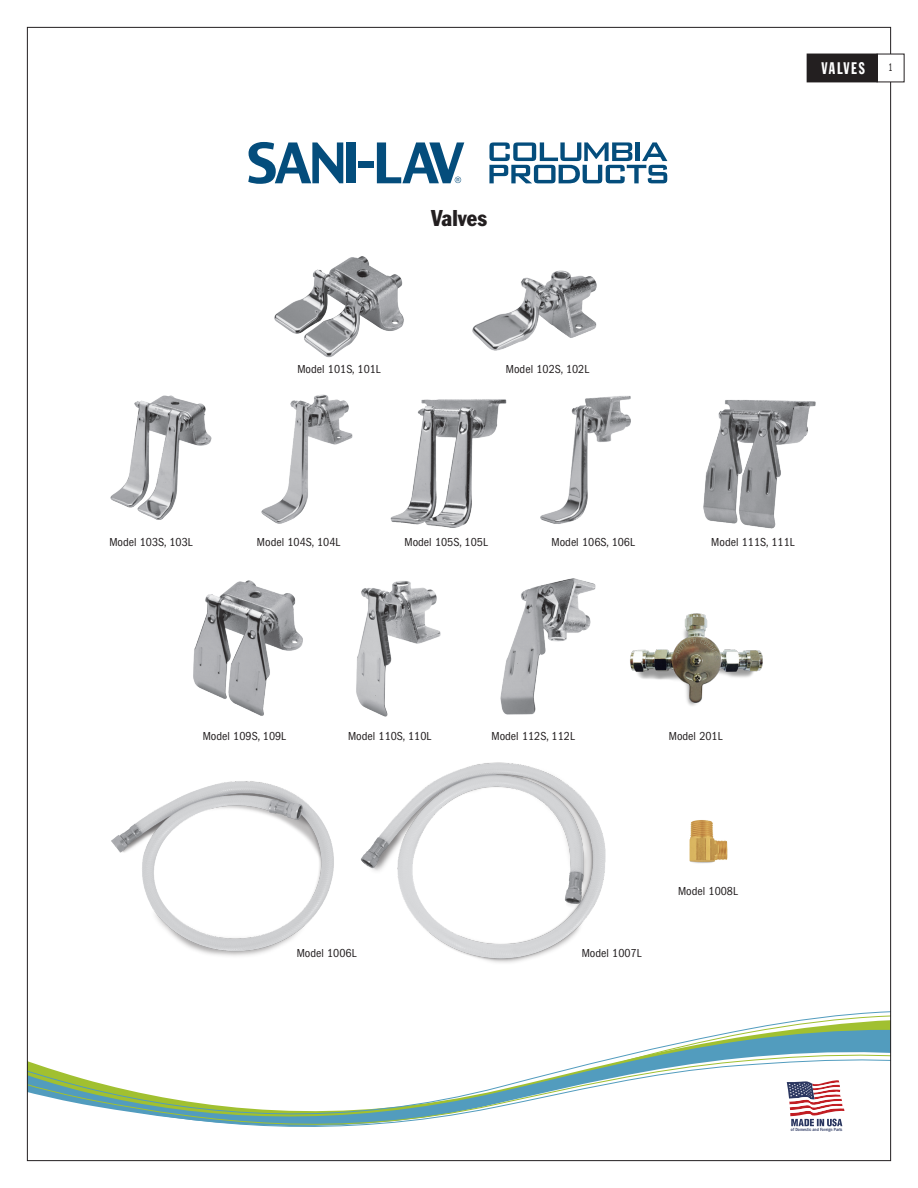
<style>
.page{position:relative;width:918px;height:1188px;background:#fff}
.page>*{position:absolute;margin:0;border:0;box-sizing:border-box;transform-origin:0 0}
.body{font:condensed 22.5px "Franklin Gothic";color:#231f20}
.t1{font:16.5px "Franklin Gothic Extra Cond";letter-spacing:.105em;color:#fff}
._1{font:condensed 12px "ITC Franklin Gothic Std";color:#231f20}
.t2{font:11.4px "ITC Franklin Gothic Std Bk X Cp";color:#231f20}
.t3{font:500 condensed 4.65px "ITC Franklin Gothic Std";color:#2a3660}
</style>
<div class="page">
<svg style="left:701px;top:1011px;width:188px;height:27px"></svg>
<svg style="left:678px;top:1038px;width:211px;height:5px"></svg>
<svg style="left:29px;top:1043px;width:860px;height:84px"></svg>
<div style="left:807px;top:54px;width:70px;height:28px;background:#231f20"></div>
<svg style="left:489px;top:142px;width:178px;height:41px"></svg>
<svg style="left:248px;top:142px;width:95px;height:42px"></svg>
<div style="left:347px;top:142px;width:9px;height:41px;background:#044d7c"></div>
<div style="left:358px;top:162px;width:16px;height:6px;background:#044d7c"></div>
<svg style="left:377px;top:142px;width:87px;height:41px"></svg>
<svg style="left:787px;top:1080px;width:57px;height:46px"></svg>
<img style="left:390px;top:399px;width:117px;height:129px">
<img style="left:703px;top:400px;width:113px;height:129px">
<img style="left:274px;top:256px;width:130px;height:102px">
<img style="left:472px;top:270px;width:125px;height:81px">
<img style="left:110px;top:395px;width:102px;height:125px">
<img style="left:261px;top:394px;width:92px;height:130px">
<img style="left:540px;top:396px;width:91px;height:128px">
<img style="left:193px;top:580px;width:110px;height:136px">
<img style="left:689px;top:820px;width:39px;height:43px">
<img style="left:111px;top:781px;width:223px;height:175px">
<img style="left:361px;top:762px;width:245px;height:201px">
<img style="left:356px;top:581px;width:85px;height:136px">
<img style="left:500px;top:578px;width:96px;height:137px">
<img style="left:630px;top:613px;width:133px;height:93px">
<p class="body" style="left:431px;top:204px;width:57px">Valves</p>
<p class="_1" style="left:297px;top:362px;width:85px">Model 101S, 101L</p>
<p class="_1" style="left:506px;top:362px;width:85px">Model 102S, 102L</p>
<p class="_1" style="left:109px;top:536px;width:85px">Model 103S, 103L</p>
<p class="_1" style="left:257px;top:536px;width:85px">Model 104S, 104L</p>
<p class="_1" style="left:552px;top:536px;width:85px">Model 106S, 106L</p>
<p class="_1" style="left:405px;top:536px;width:85px">Model 105S, 105L</p>
<h2 class="t1" style="left:821px;top:59px;width:45px">VALVES</h2>
<p class="t2" style="left:889px;top:61px;width:5px">1</p>
<p class="_1" style="left:711px;top:536px;width:85px">Model 111S, 111L</p>
<p class="_1" style="left:203px;top:729px;width:85px">Model 109S, 109L</p>
<p class="_1" style="left:348px;top:729px;width:85px">Model 110S, 110L</p>
<p class="_1" style="left:492px;top:729px;width:85px">Model 112S, 112L</p>
<p class="_1" style="left:669px;top:729px;width:55px">Model 201L</p>
<p class="_1" style="left:297px;top:946px;width:61px">Model 1006L</p>
<p class="_1" style="left:582px;top:946px;width:61px">Model 1007L</p>
<p class="_1" style="left:678px;top:884px;width:61px">Model 1008L</p>
<p class="t3" style="left:791px;top:1127px;width:53px">of Domestic and Foreign Parts</p>
</div>
